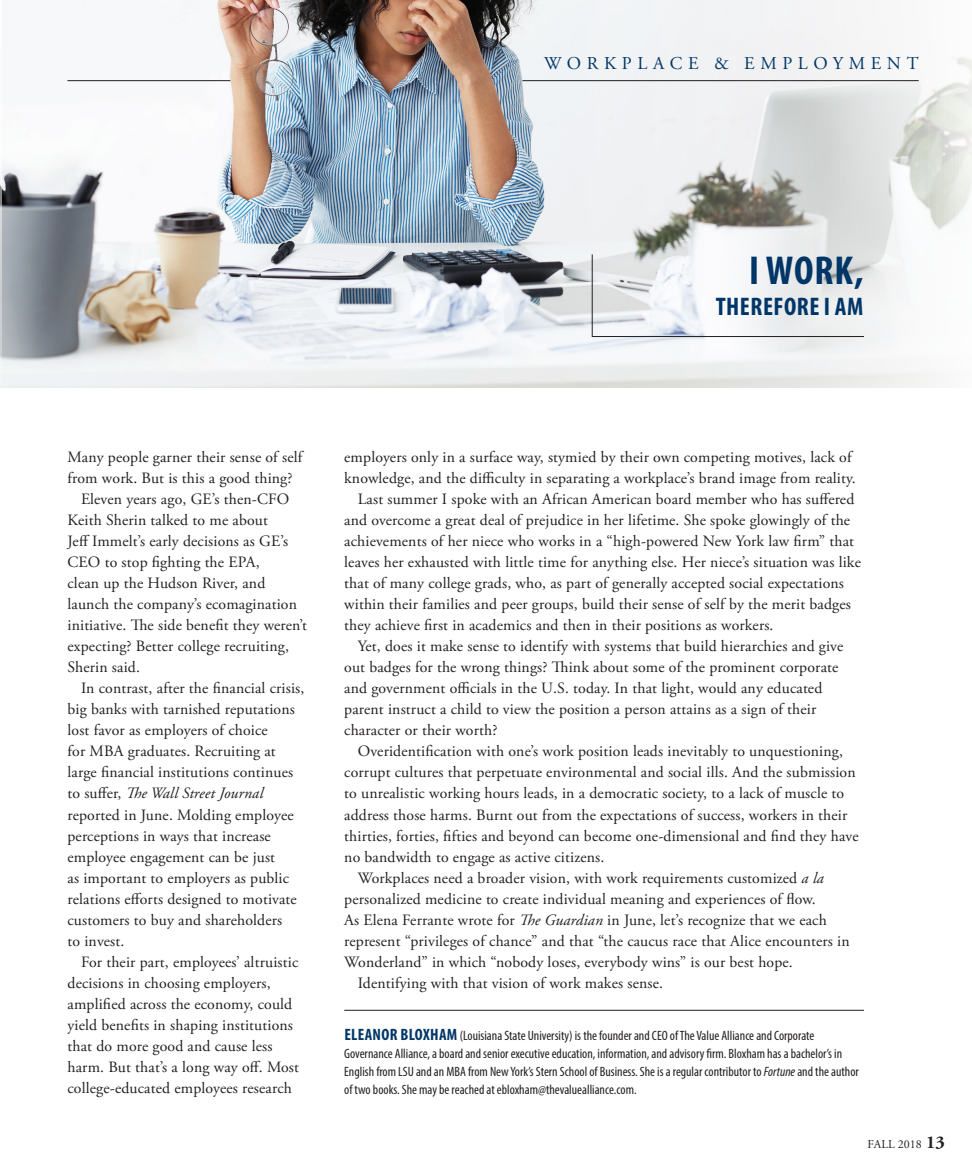
<style>
.page{position:relative;width:972px;height:1175px;background:#fff}
.page>*{position:absolute;margin:0;border:0;box-sizing:border-box;transform-origin:0 0}
.t1{font:700 condensed 40.5px "Myriad Pro";color:#003667}
.t2{font:700 condensed 25.5px "Myriad Pro";letter-spacing:.02em;color:#003667}
.t3{font:18px "Adobe Garamond Pro";letter-spacing:.315em;color:#003667}
.t4{font:15.75px/21px "Adobe Garamond Pro";letter-spacing:.01em;color:#231f20}
.t5{font:condensed 13.5px/18px "Myriad Pro";color:#231f20}
.t6{font:12px "Adobe Garamond Pro";color:#231f20}
.s1{font-style:italic}
.s2{font-weight:700;font-size:16.5px;color:#003667}
.s3{font-weight:700;font-size:18px}
</style>
<div class="page">
<img style="left:1px;top:0;width:971px;height:387px">
<img style="left:0;top:184px;width:1px;height:204px">
<svg style="left:591px;top:254px;width:274px;height:83px"></svg>
<hr style="left:522px;top:80px;width:397px;height:1px;background:#231f20">
<hr style="left:344px;top:1009px;width:520px;height:1px;background:#231f20">
<hr style="left:68px;top:80px;width:162px;height:1px;background:#231f20">
<p class="t3" style="left:544px;top:53px;width:376px">WORKPLACE &amp; EMPLOYMENT</p>
<p class="t1" style="left:749px;top:245px;width:116px">I WORK,</p>
<p class="t2" style="left:716px;top:290px;width:149px">THEREFORE I AM</p>
<p class="t4" style="left:68px;top:447px;width:236px">Many people garner their sense of self from work. But is this a good thing?</p>
<p class="t4" style="left:68px;top:489px;width:241px;text-indent:14px">Eleven years ago, GE’s then-CFO<br>Keith Sherin talked to me about<br>Jeff Immelt’s early decisions as GE’s<br>CEO to stop fighting the EPA,<br>clean up the Hudson River, and launch the company’s ecomagination initiative. The side benefit they weren’t expecting? Better college recruiting,<br>Sherin said.</p>
<p class="t4" style="left:68px;top:678px;width:238px;text-indent:14px">In contrast, after the financial crisis, big banks with tarnished reputations lost favor as employers of choice<br>for MBA graduates. Recruiting at large financial institutions continues to suffer, <span class="s1">The Wall Street Journal </span>reported in June. Molding employee perceptions in ways that increase employee engagement can be just<br>as important to employers as public relations efforts designed to motivate customers to buy and shareholders<br>to invest.</p>
<p class="t4" style="left:68px;top:951px;width:233px;text-indent:14px">For their part, employees’ altruistic decisions in choosing employers, amplified across the economy, could yield benefits in shaping institutions that do more good and cause less harm. But that’s a long way off. Most college-educated employees research</p>
<p class="t4" style="left:344px;top:447px;width:513px">employers only in a surface way, stymied by their own competing motives, lack of knowledge, and the difficulty in separating a workplace’s brand image from reality.</p>
<p class="t4" style="left:344px;top:489px;width:518px;text-indent:14px">Last summer I spoke with an African American board member who has suffered and overcome a great deal of prejudice in her lifetime. She spoke glowingly of the achievements of her niece who works in a “high-powered New York law firm” that leaves her exhausted with little time for anything else. Her niece’s situation was like that of many college grads, who, as part of generally accepted social expectations within their families and peer groups, build their sense of self by the merit badges they achieve first in academics and then in their positions as workers.</p>
<p class="t4" style="left:344px;top:636px;width:501px;text-indent:14px">Yet, does it make sense to identify with systems that build hierarchies and give out badges for the wrong things? Think about some of the prominent corporate and government officials in the U.S. today. In that light, would any educated parent instruct a child to view the position a person attains as a sign of their character or their worth?</p>
<p class="t4" style="left:344px;top:741px;width:516px;text-indent:14px">Overidentification with one’s work position leads inevitably to unquestioning, corrupt cultures that perpetuate environmental and social ills. And the submission to unrealistic working hours leads, in a democratic society, to a lack of muscle to address those harms. Burnt out from the expectations of success, workers in their thirties, forties, fifties and beyond can become one-dimensional and find they have no bandwidth to engage as active citizens.</p>
<p class="t4" style="left:344px;top:867px;width:507px;text-indent:14px">Workplaces need a broader vision, with work requirements customized <span class="s1">a la </span>personalized medicine to create individual meaning and experiences of flow.<br>As Elena Ferrante wrote for <span class="s1">The Guardian</span> in June, let’s recognize that we each represent “privileges of chance” and that “the caucus race that Alice encounters in Wonderland” in which “nobody loses, everybody wins” is our best hope.</p>
<p class="t4" style="left:358px;top:972px;width:307px">Identifying with that vision of work makes sense.</p>
<p class="t5" style="left:344px;top:1026px;width:516px"><span class="s2">ELEANOR BLOXHAM</span> (Louisiana State University) is the founder and CEO of The Value Alliance and Corporate Governance Alliance, a board and senior executive education, information, and advisory firm. Bloxham has a bachelor’s in English from LSU and an MBA from New York’s Stern School of Business. She is a regular contributor to <span class="s1">Fortune</span> and the author of two books. She may be reached at ebloxham@thevaluealliance.com.</p>
<p class="t6" style="left:868px;top:1136px;width:79px">FALL 2018 <span class="s3">13</span></p>
</div>
